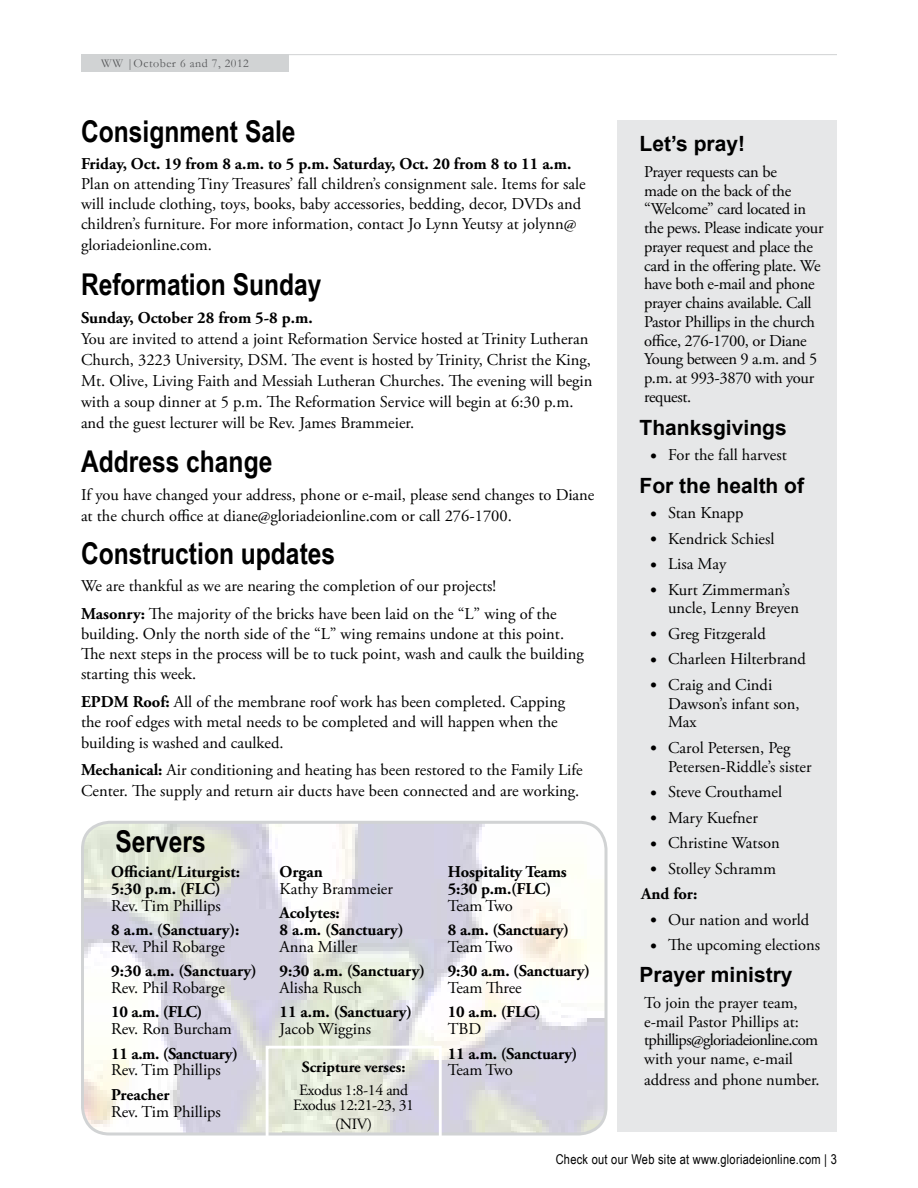
<style>
.page{position:relative;width:918px;height:1188px;background:#fff}
.page>*{position:absolute;margin:0;border:0;box-sizing:border-box;transform-origin:0 0}
.t1{font:700 30px "Arial Narrow";color:#000}
.t2{font:700 21px "Arial";color:#000}
.t3{font:16.5px/18.8px "Adobe Garamond Pro";color:#000}
.t4{font:700 16.5px/17px "Adobe Garamond Pro";color:#000}
.t5{font:16.5px/18.8px "Adobe Garamond Pro";letter-spacing:-.02em;color:#000}
.t6{font:700 16.5px "Adobe Garamond Pro";letter-spacing:-.02em;color:#000}
.t7{font:15.6px/15.6px "Adobe Garamond Pro";letter-spacing:-.025em;color:#000;text-align:center}
.t8{font:700 15.6px "Adobe Garamond Pro";color:#000}
.t9{font:13.5px "Arial Narrow";letter-spacing:.02em;color:#000}
.t10{font:12px "Garamond";letter-spacing:.045em;color:#58595b}
.s1{font-weight:700}
.s2{font-size:18px}
</style>
<div class="page">
<hr style="left:276px;top:54px;width:561px;height:1px;background:#bcbec0">
<div style="left:81px;top:54px;width:208px;height:18px;background:#d1d3d4"></div>
<img style="left:82px;top:822px;width:522px;height:310px">
<div style="left:81px;top:821px;width:527px;height:315px;border:3px solid #d1d3d4;border-radius:27px"></div>
<div style="left:617px;top:120px;width:220px;height:1012px;background:#e6e7e8"></div>
<div style="left:266px;top:1046px;width:176px;height:98px;border:3px solid #fff"></div>
<p class="t10" style="left:101px;top:56px;width:149px">WW |October 6 and 7, 2012</p>
<h1 class="t1" style="left:81px;top:108px;width:216px">Consignment Sale</h1>
<p class="t4" style="left:81px;top:155px;width:492px">Friday, Oct. 19 from 8 a.m. to 5 p.m. Saturday, Oct. 20 from 8 to 11 a.m.</p>
<p class="t3" style="left:81px;top:174px;width:506px;line-height:20.2px">Plan on attending Tiny Treasures’ fall children’s consignment sale. Items for sale will include clothing, toys, books, baby accessories, bedding, decor, DVDs and children’s furniture. For more information, contact Jo Lynn Yeutsy at jolynn@ gloriadeionline.com.</p>
<h1 class="t1" style="left:81px;top:262px;width:242px">Reformation Sunday</h1>
<p class="t4" style="left:81px;top:309px;width:233px">Sunday, October 28 from 5-8 p.m.</p>
<p class="t3" style="left:81px;top:329px;width:513px;line-height:21px">You are invited to attend a joint Reformation Service hosted at Trinity Lutheran Church, 3223 University, DSM. The event is hosted by Trinity, Christ the King, Mt. Olive, Living Faith and Messiah Lutheran Churches. The evening will begin with a soup dinner at 5 p.m. The Reformation Service will begin at 6:30 p.m. and the guest lecturer will be Rev. James Brammeier.</p>
<h1 class="t1" style="left:81px;top:439px;width:193px">Address change</h1>
<p class="t3" style="left:81px;top:485px;width:515px;line-height:21px">If you have changed your address, phone or e-mail, please send changes to Diane at the church office at diane@gloriadeionline.com or call 276-1700.</p>
<h1 class="t1" style="left:81px;top:531px;width:256px">Construction updates</h1>
<p class="t3" style="left:81px;top:573px;width:477px;line-height:27.6px">We are thankful as we are nearing the completion of our projects!<br><span class="s1">Masonry:</span> The majority of the bricks have been laid on the “L” wing of the</p>
<p class="t3" style="left:81px;top:624px;width:504px;line-height:20.2px">building. Only the north side of the “L” wing remains undone at this point.<br>The next steps in the process will be to tuck point, wash and caulk the building starting this week.</p>
<p class="t3" style="left:81px;top:692px;width:486px;line-height:20.2px"><span class="s1">EPDM Roof:</span> All of the membrane roof work has been completed. Capping the roof edges with metal needs to be completed and will happen when the building is washed and caulked.</p>
<p class="t3" style="left:81px;top:760px;width:503px;line-height:21px"><span class="s1">Mechanical:</span> Air conditioning and heating has been restored to the Family Life<br>Center. The supply and return air ducts have been connected and are working.</p>
<h1 class="t1" style="left:116px;top:819px;width:92px">Servers</h1>
<p class="t4" style="left:111px;top:864px;width:130px">Officiant/Liturgist:<br>5:30 p.m. (FLC)</p>
<p class="t3" style="left:111px;top:897px;width:111px">Rev. Tim Phillips</p>
<p class="t4" style="left:111px;top:922px;width:130px">8 a.m. (Sanctuary):</p>
<p class="t3" style="left:111px;top:938px;width:115px">Rev. Phil Robarge</p>
<p class="t4" style="left:111px;top:963px;width:147px">9:30 a.m. (Sanctuary)</p>
<p class="t3" style="left:111px;top:979px;width:115px">Rev. Phil Robarge</p>
<p class="t4" style="left:111px;top:1004px;width:93px">10 a.m. (FLC)</p>
<p class="t3" style="left:111px;top:1020px;width:122px">Rev. Ron Burcham</p>
<p class="t6" style="left:111px;top:1044px;width:128px">11 a.m. (Sanctuary)</p>
<p class="t3" style="left:111px;top:1061px;width:111px">Rev. Tim Phillips</p>
<p class="t4" style="left:111px;top:1086px;width:60px">Preacher</p>
<p class="t3" style="left:111px;top:1103px;width:111px">Rev. Tim Phillips</p>
<p class="t4" style="left:448px;top:864px;width:120px">Hospitality Teams<br>5:30 p.m.(FLC)</p>
<p class="t3" style="left:448px;top:897px;width:66px">Team Two</p>
<p class="t4" style="left:448px;top:922px;width:123px">8 a.m. (Sanctuary)</p>
<p class="t3" style="left:448px;top:938px;width:66px">Team Two</p>
<p class="t4" style="left:448px;top:963px;width:144px">9:30 a.m. (Sanctuary)</p>
<p class="t3" style="left:448px;top:979px;width:75px">Team Three</p>
<p class="t4" style="left:448px;top:1004px;width:95px">10 a.m. (FLC)</p>
<p class="t3" style="left:448px;top:1020px;width:35px">TBD</p>
<p class="t4" style="left:448px;top:1045px;width:131px">11 a.m. (Sanctuary)</p>
<p class="t4" style="left:280px;top:864px;width:45px">Organ</p>
<p class="t3" style="left:280px;top:880px;width:115px">Kathy Brammeier</p>
<p class="t4" style="left:280px;top:905px;width:126px">Acolytes:<br>8 a.m. (Sanctuary)</p>
<p class="t3" style="left:280px;top:938px;width:79px">Anna Miller</p>
<p class="t4" style="left:280px;top:963px;width:147px">9:30 a.m. (Sanctuary)</p>
<p class="t3" style="left:280px;top:979px;width:84px">Alisha Rusch</p>
<p class="t4" style="left:280px;top:1004px;width:134px">11 a.m. (Sanctuary)</p>
<p class="t3" style="left:280px;top:1020px;width:93px">Jacob Wiggins</p>
<p class="t8" style="left:302px;top:1058px;width:105px">Scripture verses:</p>
<p class="t3" style="left:448px;top:1061px;width:66px">Team Two</p>
<p class="t7" style="left:293px;top:1083px;width:122px">Exodus 1:8-14 and<br>Exodus 12:21-23, 31</p>
<p class="t7" style="left:335px;top:1117px;width:38px">(NIV)</p>
<p class="t2" style="left:640px;top:130px;width:107px">Let’s pray!</p>
<p class="t5" style="left:644px;top:163px;width:181px">Prayer requests can be<br>made on the back of the “Welcome” card located in the pews. Please indicate your prayer request and place the card in the offering plate. We have both e-mail and phone prayer chains available. Call<br>Pastor Phillips in the church office, 276-1700, or Diane<br>Young between 9 a.m. and 5 p.m. at 993-3870 with your request.</p>
<p class="t2" style="left:640px;top:413px;width:149px">Thanksgivings</p>
<p class="t3" style="left:650px;top:446px;width:138px"><span class="s2">•</span> For the fall harvest</p>
<p class="t2" style="left:640px;top:471px;width:166px">For the health of</p>
<p class="t3" style="left:650px;top:504px;width:95px"><span class="s2">•</span> Stan Knapp</p>
<p class="t3" style="left:650px;top:529px;width:126px"><span class="s2">•</span> Kendrick Schiesl</p>
<p class="t3" style="left:650px;top:555px;width:78px"><span class="s2">•</span> Lisa May</p>
<p class="t3" style="left:668px;top:580px;width:132px;text-indent:-18px"><span class="s2">•</span> Kurt Zimmerman’s uncle, Lenny Breyen</p>
<p class="t3" style="left:650px;top:625px;width:117px"><span class="s2">•</span> Greg Fitzgerald</p>
<p class="t3" style="left:650px;top:650px;width:157px"><span class="s2">•</span> Charleen Hilterbrand</p>
<p class="t3" style="left:668px;top:676px;width:133px;text-indent:-18px"><span class="s2">•</span> Craig and Cindi<br>Dawson’s infant son,<br>Max</p>
<p class="t3" style="left:668px;top:739px;width:145px;text-indent:-18px"><span class="s2">•</span> Carol Petersen, Peg<br>Petersen-Riddle’s sister</p>
<p class="t3" style="left:650px;top:783px;width:134px"><span class="s2">•</span> Steve Crouthamel</p>
<p class="t3" style="left:650px;top:808px;width:109px"><span class="s2">•</span> Mary Kuefner</p>
<p class="t3" style="left:650px;top:834px;width:131px"><span class="s2">•</span> Christine Watson</p>
<p class="t3" style="left:641px;top:856px;width:137px;line-height:25.5px;text-indent:9px"><span class="s2">•</span> Stolley Schramm<br><span class="s1">And for:</span></p>
<p class="t3" style="left:650px;top:910px;width:161px"><span class="s2">•</span> Our nation and world</p>
<p class="t3" style="left:650px;top:936px;width:172px"><span class="s2">•</span> The upcoming elections</p>
<p class="t2" style="left:640px;top:961px;width:154px">Prayer ministry</p>
<p class="t3" style="left:644px;top:994px;width:176px">To join the prayer team, e-mail Pastor Phillips at: tphillips@gloriadeionline.com with your name, e-mail</p>
<p class="t3" style="left:644px;top:1071px;width:177px">address and phone number.</p>
<p class="t9" style="left:556px;top:1149px;width:283px">Check out our Web site at www.gloriadeionline.com | 3</p>
</div>
